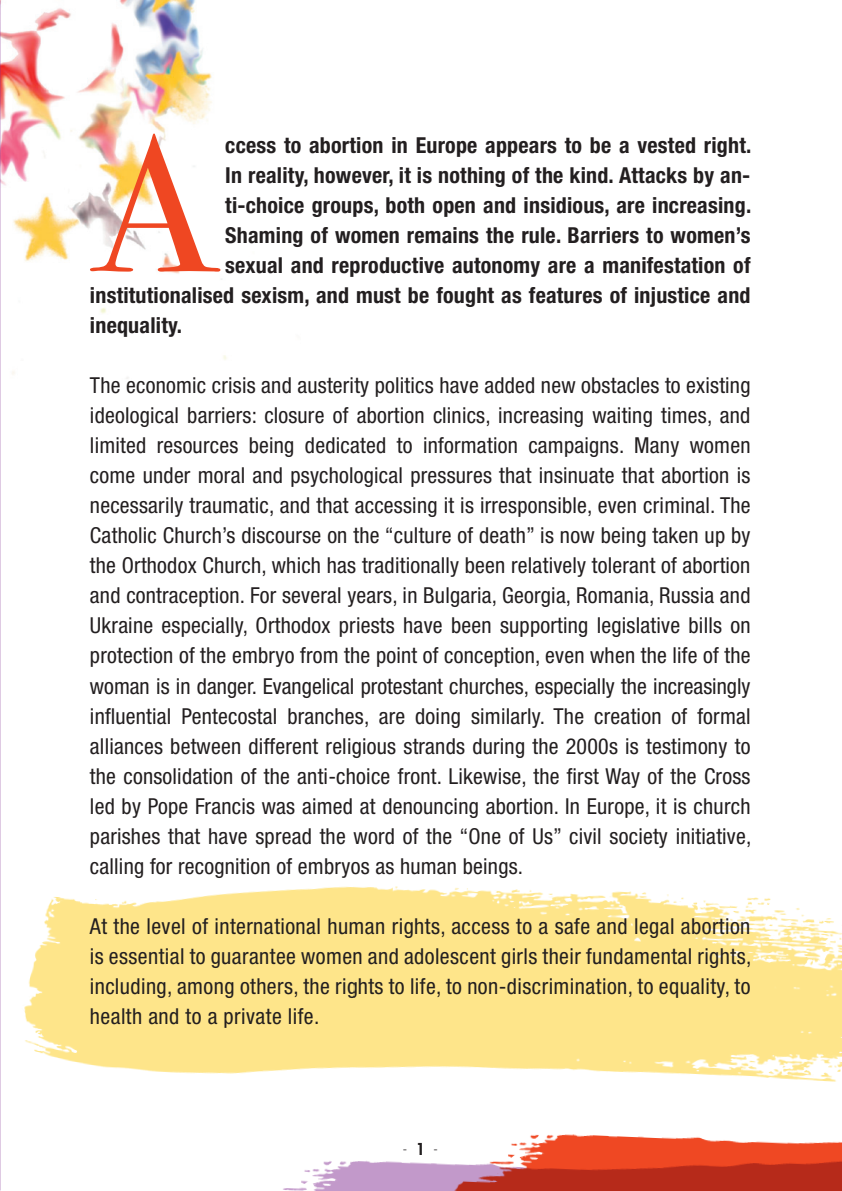
<style>
.page{position:relative;width:842px;height:1191px;background:#fff}
.page>*{position:absolute;margin:0;border:0;box-sizing:border-box;transform-origin:0 0}
.t1{font:194.4px "Bodoni Svty Two OSITCTT";color:#ef4722}
.t2{font:condensed 22px/30px "Helvetica Neue";letter-spacing:.02em;color:#231f20;text-align:justify}
.t3{font:700 condensed 22px "Helvetica Neue";letter-spacing:.01em;color:#231f20}
.t4{font:300 16px "Futura";color:#231f20}
.s1{font-weight:800}
</style>
<div class="page">
<img style="left:24px;top:886px;width:818px;height:185px">
<img style="left:0;top:0;width:288px;height:508px">
<div style="left:354px;top:980px;width:488px;height:70px;background:#fee58a"></div>
<img style="left:148px;top:1050px;width:694px;height:141px">
<h1 class="t1" style="left:95px;top:89px;width:119px">A</h1>
<p class="t3" style="left:225px;top:132px;width:528px">ccess to abortion in Europe appears to be a vested right.</p>
<p class="t3" style="left:225px;top:162px;width:527px">In reality, however, it is nothing of the kind. Attacks by an-</p>
<p class="t3" style="left:225px;top:192px;width:527px">ti-choice groups, both open and insidious, are increasing.</p>
<p class="t3" style="left:225px;top:222px;width:527px">Shaming of women remains the rule. Barriers to women’s</p>
<p class="t3" style="left:225px;top:252px;width:527px">sexual and reproductive autonomy are a manifestation of</p>
<p class="t3" style="left:90px;top:282px;width:662px">institutionalised sexism, and must be fought as features of injustice and</p>
<p class="t3" style="left:90px;top:312px;width:94px">inequality.</p>
<p class="t2" style="left:90px;top:370px;width:663px">The economic crisis and austerity politics have added new obstacles to existing ideological barriers: closure of abortion clinics, increasing waiting times, and limited resources being dedicated to information campaigns. Many women come under moral and psychological pressures that insinuate that abortion is necessarily traumatic, and that accessing it is irresponsible, even criminal. The Catholic Church’s discourse on the “culture of death” is now being taken up by the Orthodox Church, which has traditionally been relatively tolerant of abortion and contraception. For several years, in Bulgaria, Georgia, Romania, Russia and Ukraine especially, Orthodox priests have been supporting legislative bills on protection of the embryo from the point of conception, even when the life of the woman is in danger. Evangelical protestant churches, especially the increasingly influential Pentecostal branches, are doing similarly. The creation of formal alliances between different religious strands during the 2000s is testimony to the consolidation of the anti-choice front. Likewise, the first Way of the Cross led by Pope Francis was aimed at denouncing abortion. In Europe, it is church parishes that have spread the word of the “One of Us” civil society initiative, calling for recognition of embryos as human beings.</p>
<p class="t2" style="left:90px;top:910px;width:663px">At the level of international human rights, access to a safe and legal abortion is essential to guarantee women and adolescent girls their fundamental rights, including, among others, the rights to life, to non-discrimination, to equality, to health and to a private life.</p>
<p class="t4" style="left:403px;top:1138px;width:35px">- <span class="s1">1</span> -</p>
</div>
